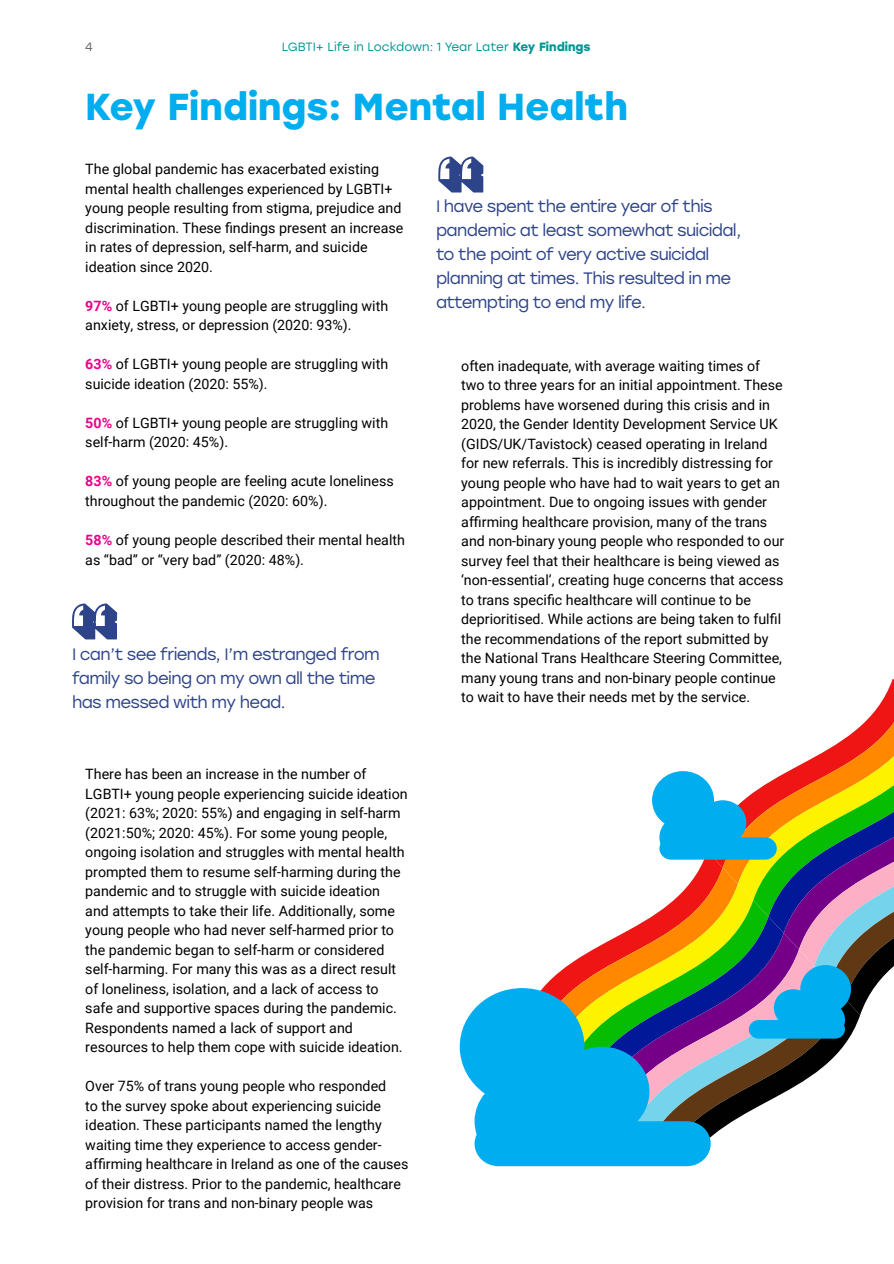
<style>
.page{position:relative;width:894px;height:1264px;background:#fff}
.page>*{position:absolute;margin:0;border:0;box-sizing:border-box;transform-origin:0 0}
.t1{font:75px "WTR Gothic Open Shaded";color:#2d448a}
.t2{font:700 37.5px "Stolzl";color:#00aeef}
.t3{font:16.5px/24px "Stolzl";letter-spacing:-.04em;color:#2d448a}
.t4{font:14.25px/19.5px "Roboto";color:#000}
.t5{font:12px "Stolzl";color:#009693}
.t6{font:12px "Stolzl";color:#636466}
.s1{font-weight:700}
.s2{font-weight:700;color:#ed008c}
</style>
<div class="page">
<svg style="left:459px;top:694px;width:434px;height:472px"></svg>
<p class="t6" style="left:85px;top:39px;width:9px">4</p>
<p class="t5" style="left:282px;top:39px;width:310px">LGBTI+ Life in Lockdown: 1 Year Later <span class="s1">Key Findings</span></p>
<h2 class="t2" style="left:85px;top:79px;width:544px">Key Findings: Mental Health</h2>
<p class="t4" style="left:85px;top:159px;width:319px">The global pandemic has exacerbated existing mental health challenges experienced by LGBTI+ young people resulting from stigma, prejudice and discrimination. These findings present an increase in rates of depression, self-harm, and suicide ideation since 2020.</p>
<p class="t4" style="left:85px;top:295px;width:304px"><span class="s2">97%</span> of LGBTI+ young people are struggling with anxiety, stress, or depression (2020: 93%).</p>
<p class="t4" style="left:85px;top:354px;width:304px"><span class="s2">63%</span> of LGBTI+ young people are struggling with suicide ideation (2020: 55%).</p>
<p class="t4" style="left:85px;top:412px;width:304px"><span class="s2">50%</span> of LGBTI+ young people are struggling with self-harm (2020: 45%).</p>
<p class="t4" style="left:85px;top:471px;width:310px"><span class="s2">83%</span> of young people are feeling acute loneliness throughout the pandemic (2020: 60%).</p>
<p class="t4" style="left:85px;top:529px;width:321px"><span class="s2">58%</span> of young people described their mental health as “bad” or “very bad” (2020: 48%).</p>
<h1 class="t1" style="left:70px;top:602px;width:51px">“</h1>
<p class="t3" style="left:72px;top:641px;width:309px">I can’t see friends, I’m estranged from family so being on my own all the time has messed with my head.</p>
<p class="t4" style="left:85px;top:763px;width:324px">There has been an increase in the number of LGBTI+ young people experiencing suicide ideation (2021: 63%; 2020: 55%) and engaging in self-harm (2021:50%; 2020: 45%). For some young people, ongoing isolation and struggles with mental health prompted them to resume self-harming during the pandemic and to struggle with suicide ideation<br>and attempts to take their life. Additionally, some young people who had never self-harmed prior to the pandemic began to self-harm or considered self-harming. For many this was as a direct result of loneliness, isolation, and a lack of access to safe and supportive spaces during the pandemic.<br>Respondents named a lack of support and resources to help them cope with suicide ideation.</p>
<p class="t4" style="left:85px;top:1075px;width:324px">Over 75% of trans young people who responded<br>to the survey spoke about experiencing suicide ideation. These participants named the lengthy waiting time they experience to access gender&shy;affirming healthcare in Ireland as one of the causes of their distress. Prior to the pandemic, healthcare provision for trans and non-binary people was</p>
<h1 class="t1" style="left:436px;top:155px;width:51px">“</h1>
<p class="t3" style="left:436px;top:193px;width:307px">I have spent the entire year of this pandemic at least somewhat suicidal, to the point of very active suicidal planning at times. This resulted in me attempting to end my life.</p>
<p class="t4" style="left:461px;top:355px;width:324px">often inadequate, with average waiting times of two to three years for an initial appointment. These problems have worsened during this crisis and in 2020, the Gender Identity Development Service UK (GIDS/UK/Tavistock) ceased operating in Ireland for new referrals. This is incredibly distressing for young people who have had to wait years to get an appointment. Due to ongoing issues with gender affirming healthcare provision, many of the trans and non-binary young people who responded to our survey feel that their healthcare is being viewed as ‘non-essential’, creating huge concerns that access to trans specific healthcare will continue to be deprioritised. While actions are being taken to fulfil the recommendations of the report submitted by the National Trans Healthcare Steering Committee, many young trans and non-binary people continue to wait to have their needs met by the service.</p>
</div>
